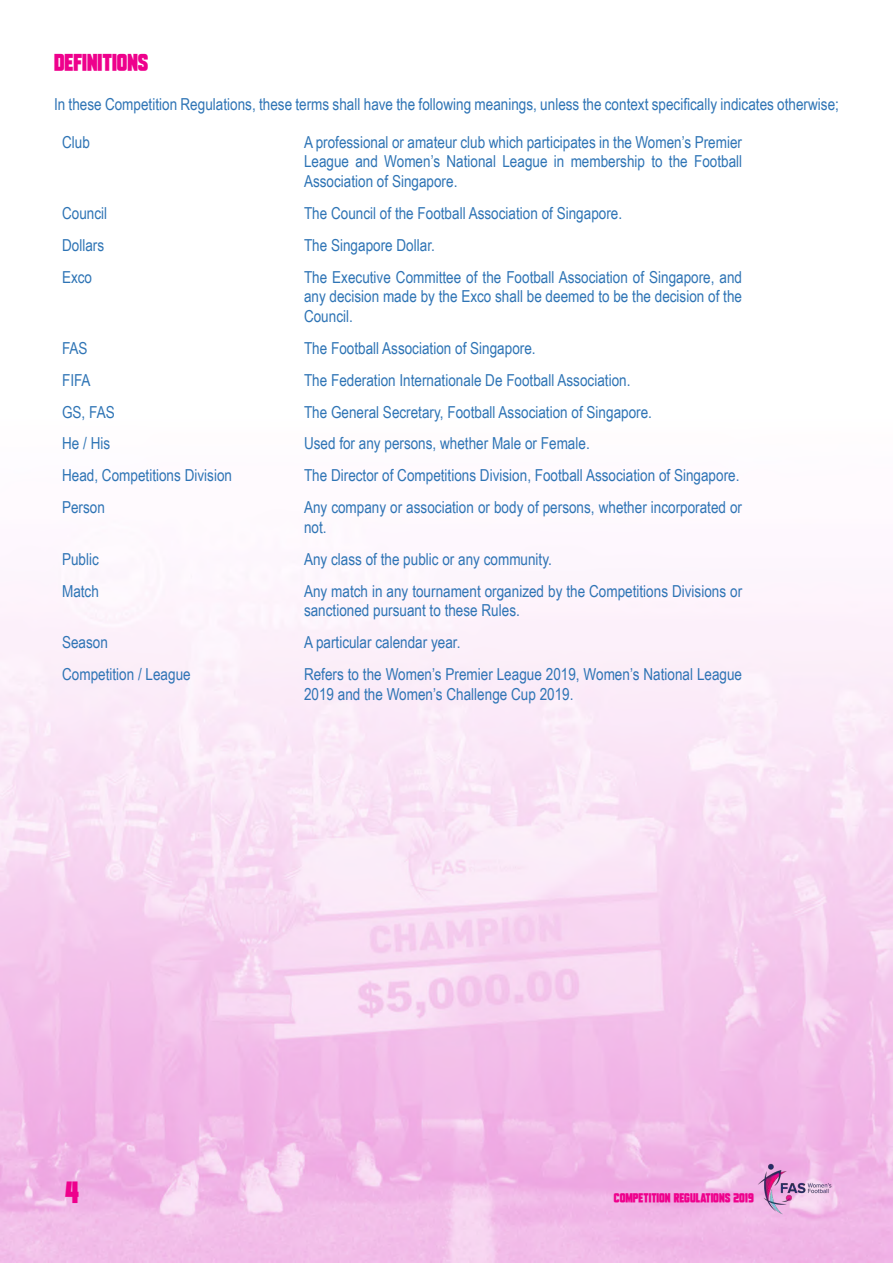
<style>
.page{position:relative;width:893px;height:1263px;background:#fff}
.page>*{position:absolute;margin:0;border:0;box-sizing:border-box;transform-origin:0 0}
.t1{font:21px "Tech Headlines";color:#ee008c}
.t2{font:16.5px/19.8px "Arial Narrow";color:#2e74b5}
.t3{font:16.5px "Tech Headlines";color:#ee008c}
.t4{font:9px "Tech Headlines";color:#ee008c}
</style>
<div class="page">
<img style="left:0;top:573px;width:893px;height:690px">
<img style="left:751px;top:1159px;width:88px;height:60px">
<p class="t3" style="left:54px;top:52px;width:96px">DEFINITIONS</p>
<p class="t2" style="left:54px;top:93px;width:786px">In these Competition Regulations, these terms shall have the following meanings, unless the context specifically indicates otherwise;</p>
<p class="t2" style="left:62px;top:131px;width:29px">Club</p>
<p class="t2" style="left:304px;top:131px;width:440px;text-align:justify">A professional or amateur club which participates in the Women’s Premier League and Women’s National League in membership to the Football Association of Singapore.</p>
<p class="t2" style="left:62px;top:203px;width:47px">Council</p>
<p class="t2" style="left:304px;top:203px;width:320px">The Council of the Football Association of Singapore.</p>
<p class="t2" style="left:62px;top:234px;width:44px">Dollars</p>
<p class="t2" style="left:304px;top:234px;width:132px">The Singapore Dollar.</p>
<p class="t2" style="left:62px;top:266px;width:32px">Exco</p>
<p class="t2" style="left:304px;top:266px;width:440px;text-align:justify">The Executive Committee of the Football Association of Singapore, and any decision made by the Exco shall be deemed to be the decision of the Council.</p>
<p class="t2" style="left:62px;top:338px;width:27px">FAS</p>
<p class="t2" style="left:304px;top:338px;width:233px">The Football Association of Singapore.</p>
<p class="t2" style="left:62px;top:369px;width:30px">FIFA</p>
<p class="t2" style="left:304px;top:369px;width:328px">The Federation Internationale De Football Association.</p>
<p class="t2" style="left:62px;top:401px;width:54px">GS, FAS</p>
<p class="t2" style="left:304px;top:401px;width:350px">The General Secretary, Football Association of Singapore.</p>
<p class="t2" style="left:62px;top:433px;width:50px">He / His</p>
<p class="t2" style="left:304px;top:433px;width:287px">Used for any persons, whether Male or Female.</p>
<p class="t2" style="left:62px;top:465px;width:171px">Head, Competitions Division</p>
<p class="t2" style="left:304px;top:465px;width:437px">The Director of Competitions Division, Football Association of Singapore.</p>
<p class="t2" style="left:62px;top:497px;width:44px">Person</p>
<p class="t2" style="left:304px;top:497px;width:440px">Any company or association or body of persons, whether incorporated or not.</p>
<p class="t2" style="left:62px;top:548px;width:38px">Public</p>
<p class="t2" style="left:304px;top:548px;width:249px">Any class of the public or any community.</p>
<p class="t2" style="left:62px;top:580px;width:38px">Match</p>
<p class="t2" style="left:304px;top:580px;width:440px">Any match in any tournament organized by the Competitions Divisions or sanctioned pursuant to these Rules.</p>
<p class="t2" style="left:62px;top:632px;width:47px">Season</p>
<p class="t2" style="left:304px;top:632px;width:158px">A particular calendar year.</p>
<p class="t2" style="left:62px;top:664px;width:130px">Competition / League</p>
<p class="t2" style="left:304px;top:664px;width:440px">Refers to the Women’s Premier League 2019, Women’s National League<br>2019 and the Women’s Challenge Cup 2019.</p>
<p class="t1" style="left:65px;top:1179px;width:16px">4</p>
<p class="t4" style="left:614px;top:1192px;width:141px">COMPETITION REGULATIONS 2019</p>
</div>
